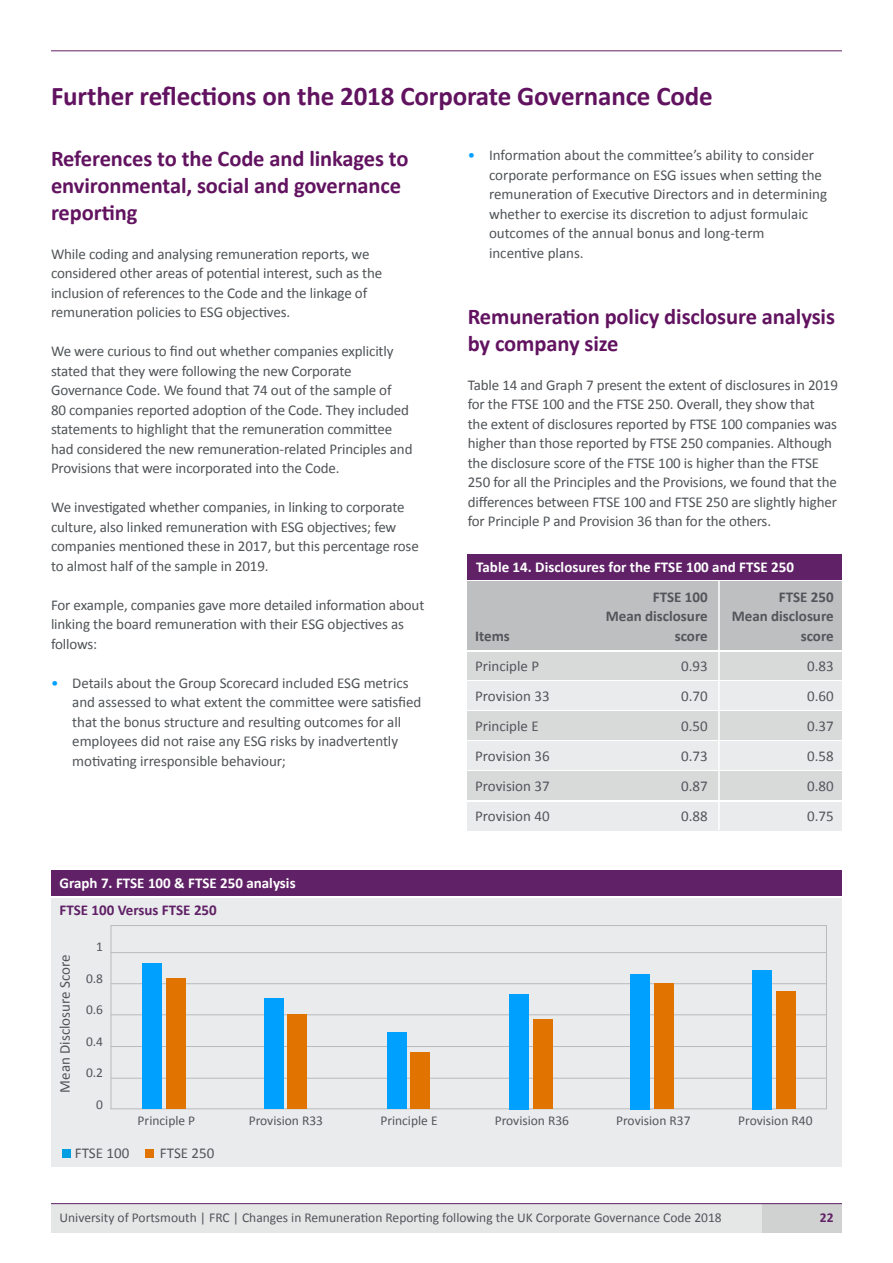
<style>
.page{position:relative;width:893px;height:1263px;background:#fff}
.page>*{position:absolute;margin:0;border:0;box-sizing:border-box;transform-origin:0 0}
.t1{font:700 27px "Calibri";letter-spacing:-.005em;color:#621360}
.t2{font:700 22.5px/27px "Calibri";letter-spacing:-.005em;color:#621360}
.t3{font:15px/19.5px "Calibri";letter-spacing:-.01em;color:#505457}
.t4{font:15px "Calibri";color:#52555b}
.t5{font:700 15px "Calibri";color:#fff}
.t6{font:700 15px "Calibri";color:#52555b}
.t7{font:700 15px "Calibri";color:#602167}
.t8{font:13.5px "Calibri";color:#52555b}
.t9{font:700 13.5px "Calibri";color:#602167}
.s1{color:#00a0ff}
</style>
<div class="page">
<div style="left:51px;top:1203px;width:791px;height:30px;background:#e5e7e7"></div>
<div style="left:762px;top:1203px;width:80px;height:30px;background:#d0d2d2"></div>
<hr style="left:51px;top:51px;width:791px;height:1px;background:#602167">
<hr style="left:51px;top:1203px;width:791px;height:1px;background:#602167">
<div style="left:468px;top:554px;width:374px;height:26px;background:#602167"></div>
<div style="left:468px;top:582px;width:374px;height:68px;background:#bebfc0"></div>
<div style="left:468px;top:652px;width:374px;height:27px;background:#d8dada"></div>
<div style="left:468px;top:681px;width:374px;height:28px;background:#eaebec"></div>
<div style="left:468px;top:742px;width:374px;height:28px;background:#eaebec"></div>
<div style="left:468px;top:712px;width:374px;height:28px;background:#d8dada"></div>
<div style="left:468px;top:772px;width:374px;height:28px;background:#d8dada"></div>
<div style="left:468px;top:802px;width:374px;height:28px;background:#eaebec"></div>
<hr style="left:718px;top:580px;width:2px;height:250px;background:#fff">
<div style="left:51px;top:870px;width:791px;height:25px;background:#602167"></div>
<div style="left:51px;top:897px;width:791px;height:269px;background:#eaebec"></div>
<div style="left:62px;top:1149px;width:9px;height:9px;background:#009fe3"></div>
<div style="left:145px;top:1149px;width:8px;height:9px;background:#e17300"></div>
<div style="left:111px;top:925px;width:716px;height:184px;border:1px solid #b9babb"></div>
<hr style="left:111px;top:1078px;width:716px;height:1px;background:#b9babb">
<hr style="left:111px;top:1046px;width:716px;height:1px;background:#b9babb">
<hr style="left:111px;top:1014px;width:716px;height:1px;background:#b9babb">
<hr style="left:111px;top:983px;width:716px;height:1px;background:#b9babb">
<hr style="left:111px;top:952px;width:716px;height:1px;background:#b9babb">
<div style="left:533px;top:1019px;width:20px;height:90px;background:#e17300"></div>
<div style="left:411px;top:1052px;width:19px;height:57px;background:#e17300"></div>
<div style="left:288px;top:1014px;width:19px;height:95px;background:#e17300"></div>
<div style="left:776px;top:991px;width:20px;height:118px;background:#e17300"></div>
<div style="left:166px;top:978px;width:20px;height:131px;background:#e17300"></div>
<div style="left:654px;top:983px;width:20px;height:126px;background:#e17300"></div>
<div style="left:509px;top:994px;width:20px;height:115px;background:#00a0ff"></div>
<div style="left:387px;top:1032px;width:19px;height:77px;background:#00a0ff"></div>
<div style="left:264px;top:998px;width:19px;height:111px;background:#00a0ff"></div>
<div style="left:752px;top:970px;width:20px;height:139px;background:#00a0ff"></div>
<div style="left:142px;top:963px;width:20px;height:146px;background:#00a0ff"></div>
<div style="left:630px;top:974px;width:20px;height:135px;background:#00a0ff"></div>
<h1 class="t1" style="left:51px;top:79px;width:663px">Further reflections on the 2018 Corporate Governance Code</h1>
<h2 class="t2" style="left:51px;top:145px;width:359px">References to the Code and linkages to environmental, social and governance reporting</h2>
<p class="t3" style="left:51px;top:244px;width:333px">While coding and analysing remuneration reports, we considered other areas of potential interest, such as the inclusion of references to the Code and the linkage of remuneration policies to ESG objectives.</p>
<p class="t3" style="left:51px;top:342px;width:363px">We were curious to find out whether companies explicitly stated that they were following the new Corporate Governance Code. We found that 74 out of the sample of<br>80 companies reported adoption of the Code. They included statements to highlight that the remuneration committee had considered the new remuneration-related Principles and Provisions that were incorporated into the Code.</p>
<p class="t3" style="left:51px;top:498px;width:369px">We investigated whether companies, in linking to corporate culture, also linked remuneration with ESG objectives; few companies mentioned these in 2017, but this percentage rose to almost half of the sample in 2019.</p>
<p class="t3" style="left:51px;top:595px;width:375px">For example, companies gave more detailed information about linking the board remuneration with their ESG objectives as follows:</p>
<p class="t3" style="left:72px;top:673px;width:350px;text-indent:-21px"><span class="s1">•</span> Details about the Group Scorecard included ESG metrics and assessed to what extent the committee were satisfied that the bonus structure and resulting outcomes for all employees did not raise any ESG risks by inadvertently motivating irresponsible behaviour;</p>
<p class="t3" style="left:489px;top:145px;width:340px;text-indent:-21px"><span class="s1">•</span> Information about the committee’s ability to consider corporate performance on ESG issues when setting the remuneration of Executive Directors and in determining whether to exercise its discretion to adjust formulaic outcomes of the annual bonus and long-term<br>incentive plans.</p>
<h2 class="t2" style="left:468px;top:303px;width:369px">Remuneration policy disclosure analysis by company size</h2>
<p class="t3" style="left:468px;top:375px;width:372px">Table 14 and Graph 7 present the extent of disclosures in 2019 for the FTSE 100 and the FTSE 250. Overall, they show that the extent of disclosures reported by FTSE 100 companies was higher than those reported by FTSE 250 companies. Although the disclosure score of the FTSE 100 is higher than the FTSE 250 for all the Principles and the Provisions, we found that the differences between FTSE 100 and FTSE 250 are slightly higher for Principle P and Provision 36 than for the others.</p>
<p class="t5" style="left:476px;top:557px;width:319px">Table 14. Disclosures for the FTSE 100 and FTSE 250</p>
<p class="t6" style="left:653px;top:587px;width:56px">FTSE 100</p>
<p class="t6" style="left:779px;top:587px;width:56px">FTSE 250</p>
<p class="t6" style="left:606px;top:607px;width:103px">Mean disclosure</p>
<p class="t6" style="left:732px;top:607px;width:103px">Mean disclosure</p>
<p class="t6" style="left:475px;top:626px;width:36px">Items</p>
<p class="t6" style="left:675px;top:626px;width:34px">score</p>
<p class="t6" style="left:801px;top:626px;width:34px">score</p>
<p class="t4" style="left:475px;top:656px;width:66px">Principle P</p>
<p class="t4" style="left:681px;top:656px;width:28px">0.93</p>
<p class="t4" style="left:807px;top:656px;width:28px">0.83</p>
<p class="t4" style="left:475px;top:686px;width:76px">Provision 33</p>
<p class="t4" style="left:681px;top:686px;width:28px">0.70</p>
<p class="t4" style="left:807px;top:686px;width:28px">0.60</p>
<p class="t4" style="left:475px;top:716px;width:65px">Principle E</p>
<p class="t4" style="left:681px;top:716px;width:28px">0.50</p>
<p class="t4" style="left:807px;top:716px;width:28px">0.37</p>
<p class="t4" style="left:475px;top:746px;width:76px">Provision 36</p>
<p class="t4" style="left:681px;top:746px;width:28px">0.73</p>
<p class="t4" style="left:807px;top:746px;width:28px">0.58</p>
<p class="t4" style="left:475px;top:776px;width:76px">Provision 37</p>
<p class="t4" style="left:681px;top:776px;width:28px">0.87</p>
<p class="t4" style="left:807px;top:776px;width:28px">0.80</p>
<p class="t4" style="left:475px;top:806px;width:76px">Provision 40</p>
<p class="t4" style="left:681px;top:806px;width:28px">0.88</p>
<p class="t4" style="left:807px;top:806px;width:28px">0.75</p>
<p class="t5" style="left:60px;top:873px;width:238px">Graph 7. FTSE 100 &amp; FTSE 250 analysis</p>
<p class="t7" style="left:60px;top:901px;width:159px">FTSE 100 Versus FTSE 250</p>
<p class="t4" style="left:55px;top:1093px;width:140px;rotate:-90deg">Mean Disclosure Score</p>
<p class="t8" style="left:138px;top:1111px;width:59px">Principle P</p>
<p class="t8" style="left:249px;top:1111px;width:76px">Provision R33</p>
<p class="t8" style="left:380px;top:1111px;width:59px">Principle E</p>
<p class="t8" style="left:495px;top:1111px;width:76px">Provision R36</p>
<p class="t8" style="left:616px;top:1111px;width:76px">Provision R37</p>
<p class="t8" style="left:738px;top:1111px;width:76px">Provision R40</p>
<p class="t8" style="left:96px;top:938px;width:8px">1</p>
<p class="t8" style="left:86px;top:970px;width:19px">0.8</p>
<p class="t8" style="left:86px;top:1001px;width:19px">0.6</p>
<p class="t8" style="left:86px;top:1033px;width:19px">0.4</p>
<p class="t8" style="left:86px;top:1064px;width:19px">0.2</p>
<p class="t8" style="left:96px;top:1096px;width:8px">0</p>
<p class="t4" style="left:75px;top:1143px;width:56px">FTSE 100</p>
<p class="t4" style="left:160px;top:1143px;width:56px">FTSE 250</p>
<p class="t8" style="left:60px;top:1208px;width:664px">University of Portsmouth | FRC | Changes in Remuneration Reporting following the UK Corporate Governance Code 2018</p>
<p class="t9" style="left:820px;top:1208px;width:15px">22</p>
</div>
